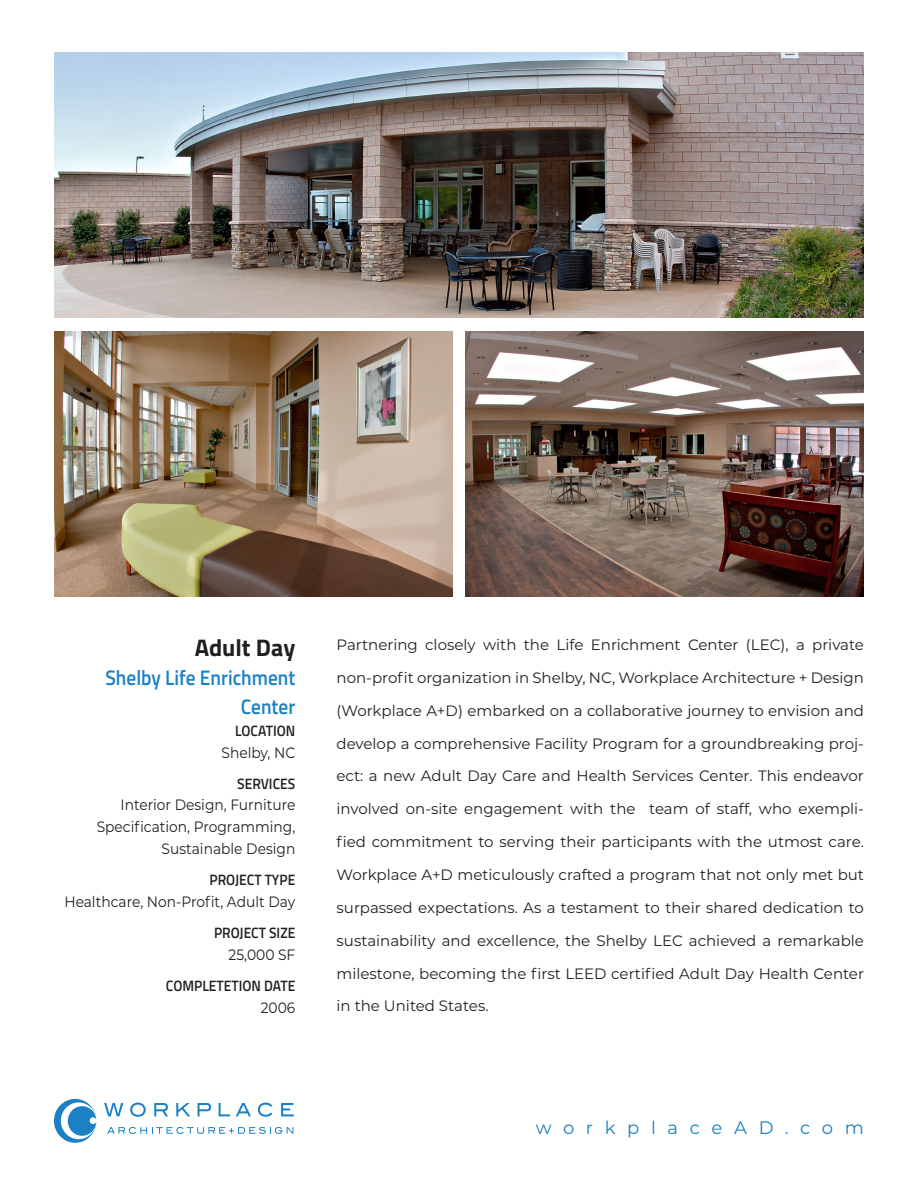
<style>
.page{position:relative;width:918px;height:1188px;background:#fff}
.page>*{position:absolute;margin:0;border:0;box-sizing:border-box;transform-origin:0 0}
.t1{font:700 24px "Titillium Web";color:#231f20}
.t2{font:600 21px/29.1px "Titillium Web";color:#1b81c4;text-align:right;scale:.92 1}
.t3{font:18px "Montserrat";letter-spacing:.65em;color:#1b81c4}
.project_description{font:15px/32.8px "Montserrat";color:#231f20;text-align:justify}
.project_description-2{font:15px/21.9px "Montserrat";color:#231f20;text-align:right;scale:.92 1}
.t4{font:600 15px "Titillium Web";color:#231f20;scale:.92 1}
.s1{font-family:"Titillium Web";font-weight:600}
</style>
<div class="page">
<svg style="left:107px;top:1127px;width:186px;height:7px"></svg>
<svg style="left:104px;top:1103px;width:19px;height:13px"></svg>
<svg style="left:130px;top:1103px;width:16px;height:14px"></svg>
<svg style="left:154px;top:1103px;width:14px;height:13px"></svg>
<svg style="left:176px;top:1103px;width:14px;height:13px"></svg>
<svg style="left:198px;top:1103px;width:13px;height:13px"></svg>
<svg style="left:219px;top:1103px;width:11px;height:13px"></svg>
<svg style="left:236px;top:1103px;width:15px;height:13px"></svg>
<svg style="left:258px;top:1103px;width:15px;height:14px"></svg>
<svg style="left:281px;top:1103px;width:13px;height:13px"></svg>
<svg style="left:54px;top:1099px;width:42px;height:44px"></svg>
<img style="left:54px;top:53px;width:810px;height:265px">
<img style="left:54px;top:332px;width:398px;height:264px">
<img style="left:466px;top:332px;width:398px;height:264px">
<p class="t1" style="left:195px;top:629px;width:102px">Adult Day</p>
<p class="t2" style="left:105px;top:662px;width:208px">Shelby Life Enrichment<br>Center</p>
<p class="t4" style="left:235px;top:719px;width:67px">LOCATION</p>
<p class="project_description-2" style="left:222px;top:741px;width:82px">Shelby, NC</p>
<p class="t4" style="left:237px;top:772px;width:65px">SERVICES</p>
<p class="project_description-2" style="left:97px;top:794px;width:217px">Interior Design, Furniture<br>Specification, Programming,</p>
<p class="project_description-2" style="left:162px;top:837px;width:147px">Sustainable Design</p>
<p class="t4" style="left:210px;top:869px;width:95px">PROJECT TYPE</p>
<p class="project_description-2" style="left:64px;top:886px;width:253px;line-height:30.9px">Healthcare, Non-Profit, Adult Day<br><span class="s1">PROJECT SIZE</span></p>
<p class="project_description-2" style="left:229px;top:943px;width:74px">25,000 SF</p>
<p class="t4" style="left:166px;top:974px;width:142px">COMPLETETION DATE</p>
<p class="project_description-2" style="left:261px;top:996px;width:39px">2006</p>
<p class="project_description" style="left:337px;top:628px;width:529px">Partnering closely with the Life Enrichment Center (LEC), a private non-profit organization in Shelby, NC, Workplace Architecture + Design (Workplace A+D) embarked on a collaborative journey to envision and develop a comprehensive Facility Program for a groundbreaking proj&shy;ect: a new Adult Day Care and Health Services Center. This endeavor involved on-site engagement with the team of staff, who exempli&shy;fied commitment to serving their participants with the utmost care.<br>Workplace A+D meticulously crafted a program that not only met but surpassed expectations. As a testament to their shared dedication to sustainability and excellence, the Shelby LEC achieved a remarkable milestone, becoming the first LEED certified Adult Day Health Center in the United States.</p>
<p class="t3" style="left:536px;top:1115px;width:330px">workplaceAD.com</p>
</div>
